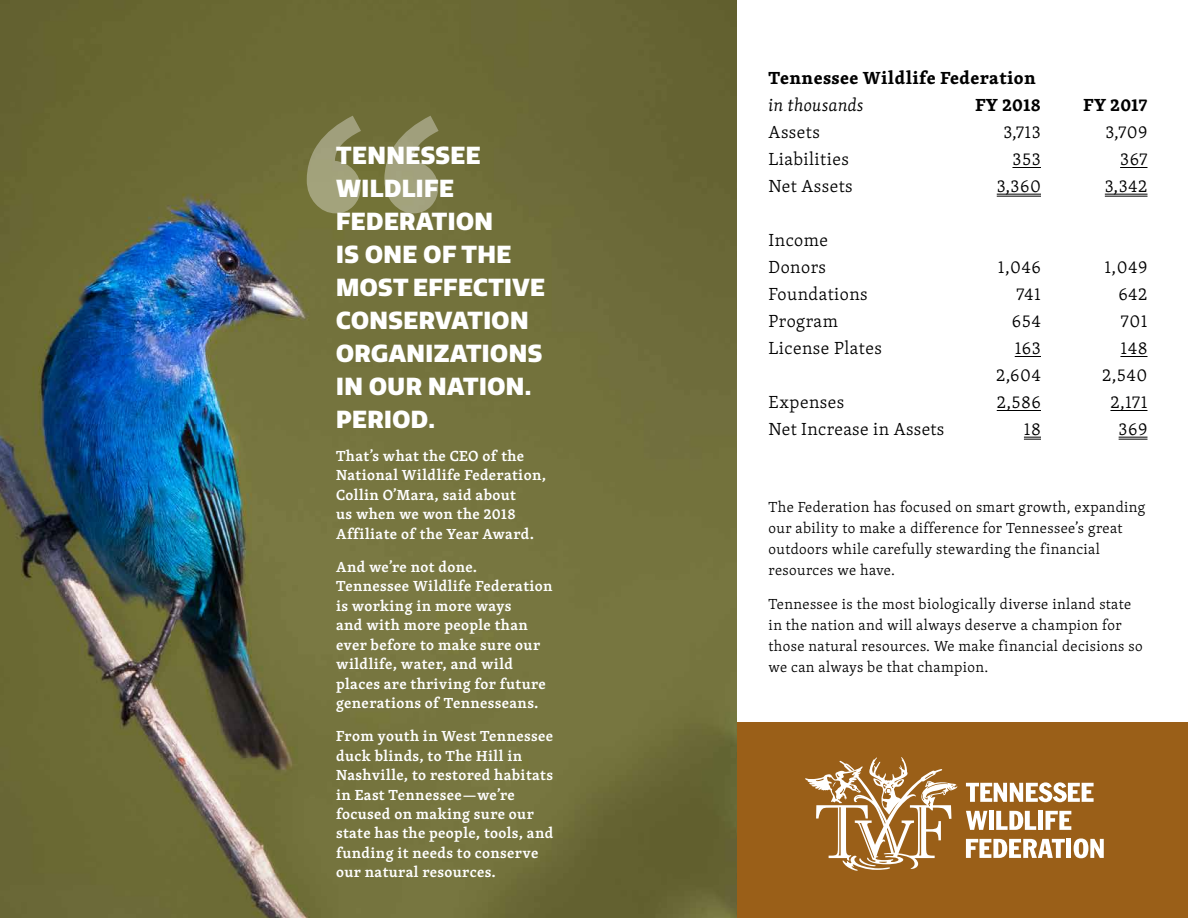
<style>
.page{position:relative;width:1188px;height:918px;background:#fff}
.page>*{position:absolute;margin:0;border:0;box-sizing:border-box;transform-origin:0 0}
.t1{font:900 24px/33px "Quatro";letter-spacing:.02em;color:#fff}
.t2{font:300 18px/27px "Skolar Latin";letter-spacing:.025em;color:#000;text-align:right}
.t3{font:700 18px "Skolar Latin";letter-spacing:.025em;color:#000}
.t4{font:italic 300 18px "Skolar Latin";letter-spacing:.025em;color:#000}
.t5{font:600 15px/19.5px "Skolar Latin";letter-spacing:.025em;color:#fff}
.t6{font:300 15px/21px "Skolar Latin";letter-spacing:.025em;color:#000}
</style>
<div class="page">
<div style="left:737px;top:722px;width:451px;height:196px;background:#9a5f18"></div>
<svg style="left:805px;top:757px;width:152px;height:114px"></svg>
<svg style="left:966px;top:782px;width:128px;height:20px"></svg>
<svg style="left:966px;top:811px;width:21px;height:19px"></svg>
<div style="left:989px;top:811px;width:5px;height:19px;background:#fff"></div>
<svg style="left:996px;top:811px;width:40px;height:19px"></svg>
<div style="left:1038px;top:811px;width:5px;height:19px;background:#fff"></div>
<svg style="left:1046px;top:811px;width:25px;height:19px"></svg>
<svg style="left:966px;top:839px;width:99px;height:19px"></svg>
<hr style="left:1067px;top:839px;width:4px;height:19px;background:#fff">
<svg style="left:1074px;top:838px;width:30px;height:20px"></svg>
<img style="left:0;top:0;width:737px;height:918px">
<svg style="left:384px;top:116px;width:55px;height:97px;background:#8e8e63"></svg>
<svg style="left:307px;top:116px;width:54px;height:97px;background:#8f8f62"></svg>
<svg style="left:1120px;top:167px;width:28px;height:1px"></svg>
<hr style="left:1105px;top:194px;width:43px;height:1px;background:#000">
<hr style="left:1105px;top:196px;width:43px;height:1px;background:#000">
<svg style="left:1120px;top:356px;width:28px;height:1px"></svg>
<hr style="left:1110px;top:410px;width:37px;height:1px;background:#000">
<svg style="left:1119px;top:437px;width:29px;height:3px"></svg>
<svg style="left:1012px;top:167px;width:29px;height:1px"></svg>
<hr style="left:997px;top:194px;width:44px;height:1px;background:#000">
<hr style="left:997px;top:196px;width:44px;height:1px;background:#000">
<svg style="left:1015px;top:356px;width:26px;height:1px"></svg>
<hr style="left:997px;top:410px;width:44px;height:1px;background:#000">
<svg style="left:1024px;top:437px;width:17px;height:3px"></svg>
<h1 class="t1" style="left:336px;top:139px;width:210px">TENNESSEE<br>WILDLIFE<br>FEDERATION<br>IS ONE OF THE<br>MOST EFFECTIVE<br>CONSERVATION<br>ORGANIZATIONS<br>IN OUR NATION.<br>PERIOD.</h1>
<p class="t5" style="left:336px;top:445px;width:212px">That’s what the CEO of the<br>National Wildlife Federation,<br>Collin O’Mara, said about<br>us when we won the 2018<br>Affiliate of the Year Award.</p>
<p class="t5" style="left:336px;top:556px;width:218px">And we’re not done.<br>Tennessee Wildlife Federation is working in more ways<br>and with more people than ever before to make sure our wildlife, water, and wild places are thriving for future generations of Tennesseans.</p>
<p class="t5" style="left:336px;top:726px;width:219px">From youth in West Tennessee duck blinds, to The Hill in<br>Nashville, to restored habitats in East Tennessee—we’re focused on making sure our state has the people, tools, and funding it needs to conserve our natural resources.</p>
<p class="t3" style="left:769px;top:64px;width:269px">Tennessee Wildlife Federation</p>
<p class="t4" style="left:769px;top:92px;width:96px">in thousands</p>
<p class="t2" style="left:769px;top:118px;width:86px;text-align:left">Assets<br>Liabilities<br>Net Assets</p>
<p class="t3" style="left:975px;top:91px;width:67px">FY 2018</p>
<p class="t2" style="left:997px;top:118px;width:46px">3,713<br>353<br>3,360</p>
<p class="t2" style="left:769px;top:226px;width:115px;text-align:left">Income<br>Donors<br>Foundations<br>Program<br>License Plates</p>
<p class="t2" style="left:769px;top:388px;width:177px;text-align:left">Expenses<br>Net Increase in Assets</p>
<p class="t2" style="left:996px;top:253px;width:46px">1,046<br>741<br>654<br>163<br>2,604<br>2,586<br>18</p>
<p class="t3" style="left:1084px;top:91px;width:65px">FY 2017</p>
<p class="t2" style="left:1105px;top:118px;width:44px">3,709<br>367<br>3,342</p>
<p class="t2" style="left:1102px;top:253px;width:47px">1,049<br>642<br>701<br>148<br>2,540<br>2,171<br>369</p>
<p class="t6" style="left:769px;top:496px;width:378px">The Federation has focused on smart growth, expanding our ability to make a difference for Tennessee’s great outdoors while carefully stewarding the financial resources we have.</p>
<p class="t6" style="left:769px;top:594px;width:375px">Tennessee is the most biologically diverse inland state in the nation and will always deserve a champion for those natural resources. We make financial decisions so we can always be that champion.</p>
</div>
